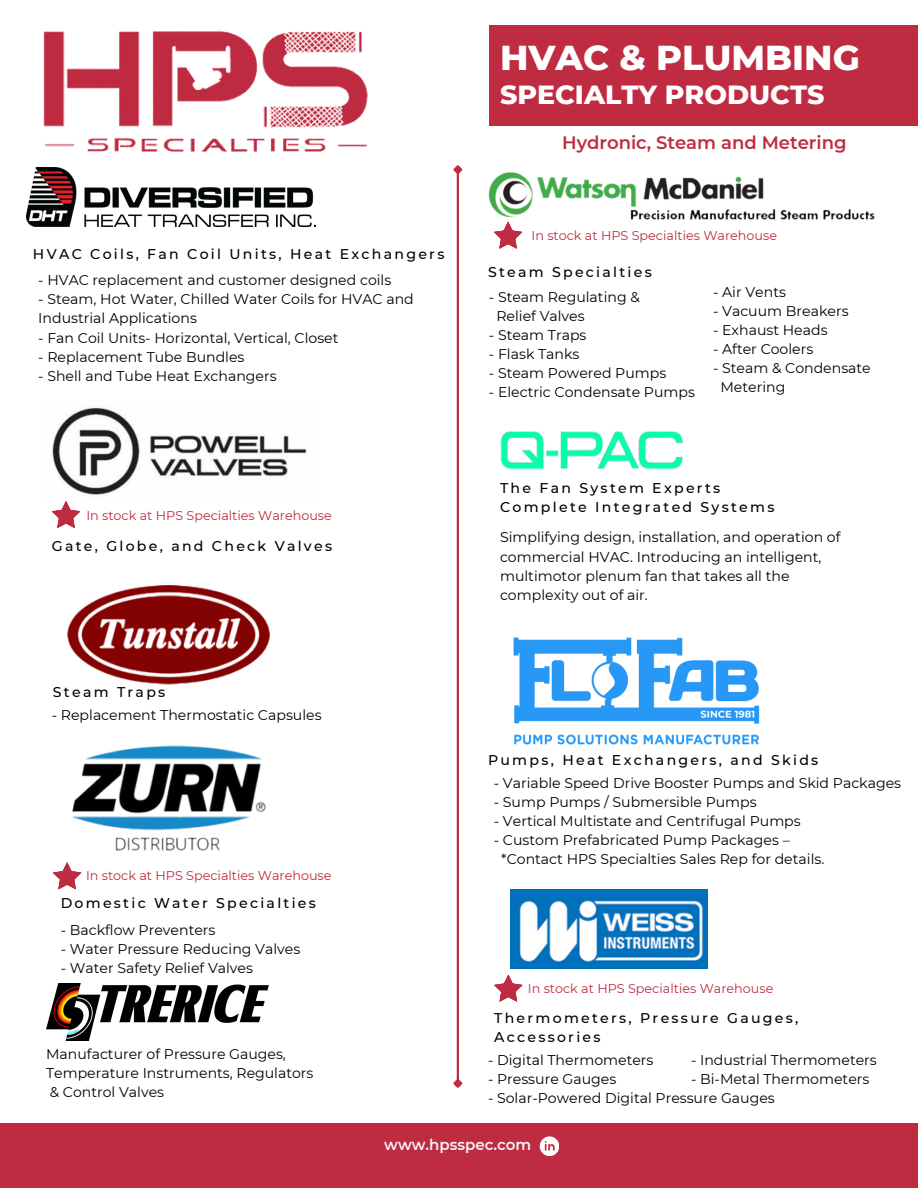
<style>
.page{position:relative;width:918px;height:1188px;background:#fff}
.page>*{position:absolute;margin:0;border:0;box-sizing:border-box;transform-origin:0 0}
.t1{font:800 35.25px "Montserrat";color:#fff}
.t2{font:800 26.85px "Montserrat";color:#fff}
.t3{font:600 18px "Montserrat";color:#bf2b41}
.t4{font:600 15px "Montserrat";color:#f4f4f4}
.t5{font:14.1px/19px "Montserrat";color:#000}
.t6{font:500 14.1px/19px "Montserrat";letter-spacing:.16em;color:#000}
.t7{font:12.75px "Montserrat";color:#bf2b41}
</style>
<div class="page">
<hr style="left:457px;top:173px;width:2px;height:907px;background:#bf2b41">
<svg style="left:453px;top:165px;width:10px;height:11px"></svg>
<svg style="left:453px;top:1077px;width:10px;height:11px"></svg>
<img style="left:67px;top:585px;width:203px;height:100px">
<img style="left:488px;top:172px;width:387px;height:50px">
<img style="left:510px;top:889px;width:197px;height:79px">
<svg style="left:494px;top:975px;width:28px;height:27px"></svg>
<img style="left:43px;top:31px;width:325px;height:121px">
<div style="left:489px;top:25px;width:429px;height:100px;background:#bf2b41"></div>
<img style="left:52px;top:407px;width:255px;height:88px">
<div style="left:0;top:1123px;width:918px;height:65px;background:#bf2b41"></div>
<svg style="left:540px;top:1136px;width:19px;height:20px"></svg>
<img style="left:72px;top:745px;width:194px;height:106px">
<svg style="left:53px;top:862px;width:28px;height:27px"></svg>
<svg style="left:494px;top:222px;width:28px;height:27px"></svg>
<svg style="left:52px;top:501px;width:28px;height:27px"></svg>
<img style="left:513px;top:637px;width:247px;height:108px">
<img style="left:26px;top:168px;width:290px;height:58px">
<img style="left:500px;top:431px;width:183px;height:39px">
<img style="left:46px;top:984px;width:223px;height:57px">
<p class="t1" style="left:500px;top:36px;width:361px">HVAC &amp; PLUMBING</p>
<p class="t2" style="left:500px;top:78px;width:326px">SPECIALTY PRODUCTS</p>
<p class="t3" style="left:562px;top:132px;width:286px">Hydronic, Steam and Metering</p>
<p class="t6" style="left:33px;top:244px;width:413px">HVAC Coils, Fan Coil Units, Heat Exchangers</p>
<p class="t5" style="left:38px;top:271px;width:355px">- HVAC replacement and customer designed coils</p>
<p class="t5" style="left:38px;top:290px;width:377px">- Steam, Hot Water, Chilled Water Coils for HVAC and<br>Industrial Applications</p>
<p class="t5" style="left:38px;top:328px;width:302px">- Fan Coil Units- Horizontal, Vertical, Closet</p>
<p class="t5" style="left:38px;top:347px;width:208px">- Replacement Tube Bundles</p>
<p class="t5" style="left:38px;top:366px;width:240px">- Shell and Tube Heat Exchangers</p>
<p class="t7" style="left:86px;top:508px;width:247px">In stock at HPS Specialties Warehouse</p>
<h3 class="t6" style="left:52px;top:536px;width:282px">Gate, Globe, and Check Valves</h3>
<h3 class="t6" style="left:53px;top:683px;width:114px">Steam Traps</h3>
<p class="t5" style="left:52px;top:705px;width:271px">- Replacement Thermostatic Capsules</p>
<p class="t7" style="left:86px;top:868px;width:247px">In stock at HPS Specialties Warehouse</p>
<h3 class="t6" style="left:61px;top:893px;width:257px">Domestic Water Specialties</h3>
<h4 class="t5" style="left:61px;top:920px;width:156px">- Backflow Preventers</h4>
<h4 class="t5" style="left:61px;top:939px;width:241px">- Water Pressure Reducing Valves</h4>
<h4 class="t5" style="left:61px;top:959px;width:194px">- Water Safety Relief Valves</h4>
<p class="t5" style="left:46px;top:1045px;width:269px">Manufacturer of Pressure Gauges,<br>Temperature Instruments, Regulators &amp; Control Valves</p>
<h4 class="t7" style="left:532px;top:227px;width:247px">In stock at HPS Specialties Warehouse</h4>
<h4 class="t6" style="left:488px;top:263px;width:165px">Steam Specialties</h4>
<p class="t5" style="left:496px;top:287px;width:145px;text-indent:-7px">- Steam Regulating &amp;<br>Relief Valves</p>
<p class="t5" style="left:489px;top:325px;width:99px">- Steam Traps</p>
<p class="t5" style="left:489px;top:344px;width:92px">- Flask Tanks</p>
<p class="t5" style="left:489px;top:363px;width:179px">- Steam Powered Pumps</p>
<p class="t5" style="left:489px;top:383px;width:207px">- Electric Condensate Pumps</p>
<p class="t5" style="left:713px;top:282px;width:74px">- Air Vents</p>
<p class="t5" style="left:713px;top:302px;width:137px">- Vacuum Breakers</p>
<p class="t5" style="left:713px;top:321px;width:116px">- Exhaust Heads</p>
<p class="t5" style="left:713px;top:340px;width:102px">- After Coolers</p>
<p class="t5" style="left:720px;top:359px;width:152px;text-indent:-7px">- Steam &amp; Condensate<br>Metering</p>
<h4 class="t6" style="left:500px;top:478px;width:276px">The Fan System Experts<br>Complete Integrated Systems</h4>
<p class="t5" style="left:500px;top:528px;width:342px">Simplifying design, installation, and operation of commercial HVAC. Introducing an intelligent, multimotor plenum fan that takes all the complexity out of air.</p>
<h2 class="t6" style="left:488px;top:751px;width:332px">Pumps, Heat Exchangers, and Skids</h2>
<p class="t5" style="left:494px;top:774px;width:409px">- Variable Speed Drive Booster Pumps and Skid Packages</p>
<p class="t5" style="left:494px;top:793px;width:264px">- Sump Pumps / Submersible Pumps</p>
<p class="t5" style="left:494px;top:812px;width:308px">- Vertical Multistate and Centrifugal Pumps</p>
<p class="t5" style="left:501px;top:831px;width:325px;text-indent:-7px">- Custom Prefabricated Pump Packages – *Contact HPS Specialties Sales Rep for details.</p>
<h3 class="t7" style="left:528px;top:980px;width:247px">In stock at HPS Specialties Warehouse</h3>
<p class="t6" style="left:494px;top:1008px;width:306px">Thermometers, Pressure Gauges,<br>Accessories</p>
<h1 class="t5" style="left:488px;top:1050px;width:167px">- Digital Thermometers</h1>
<h1 class="t5" style="left:488px;top:1069px;width:130px">- Pressure Gauges</h1>
<h1 class="t5" style="left:488px;top:1088px;width:288px">- Solar-Powered Digital Pressure Gauges</h1>
<p class="t5" style="left:691px;top:1050px;width:187px">- Industrial Thermometers</p>
<p class="t5" style="left:691px;top:1069px;width:180px">- Bi-Metal Thermometers</p>
<p class="t4" style="left:384px;top:1135px;width:149px">www.hpsspec.com</p>
</div>
